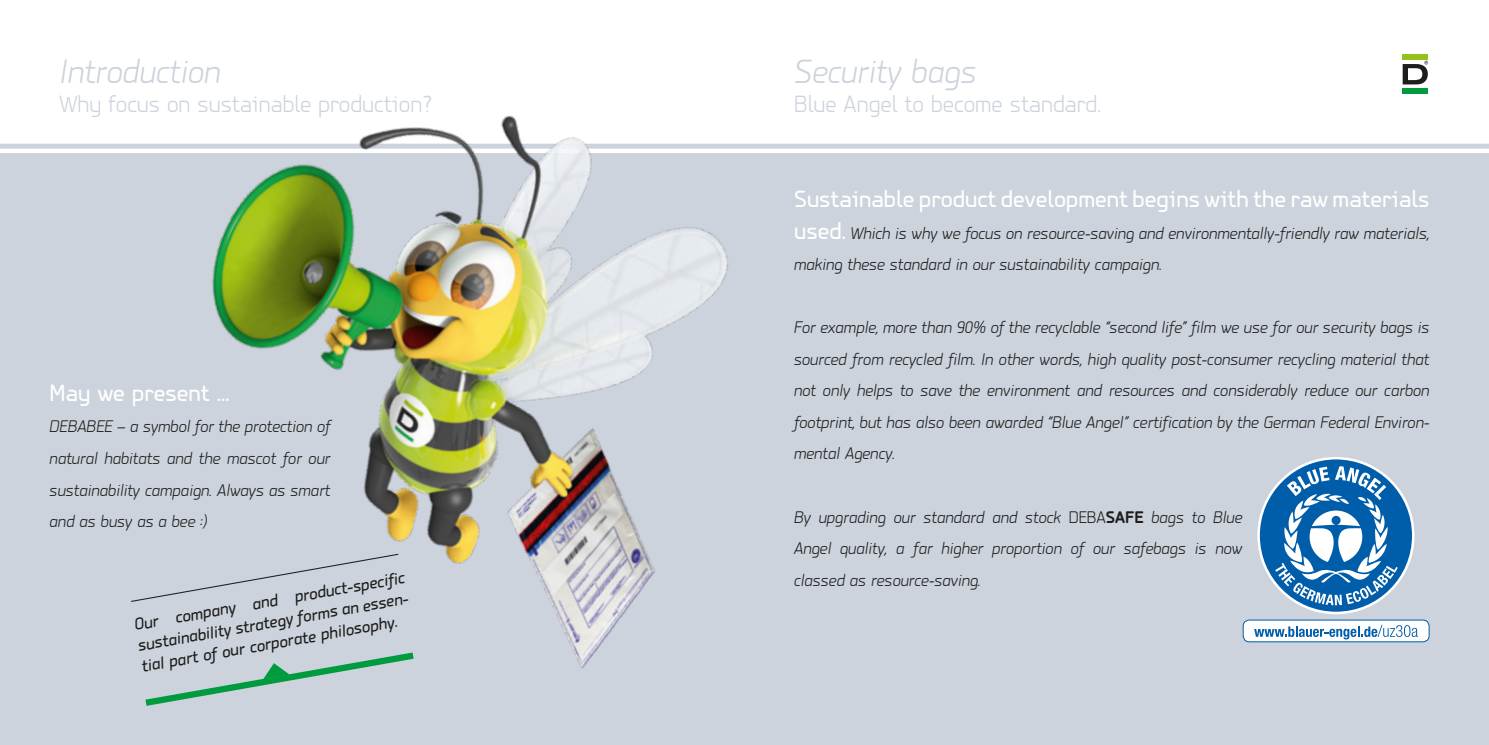
<style>
.page{position:relative;width:1489px;height:745px;background:#fff}
.page>*{position:absolute;margin:0;border:0;box-sizing:border-box;transform-origin:0 0}
.t1{font:italic 300 35px "PF Isotext Pro";color:#ccd3dc}
.t2{font:24.5px "PF Isotext Pro";color:#fff}
.t3{font:300 24.5px "PF Isotext Pro";color:#ccd3dc}
.t4{font:italic 300 17.5px/31.5px "PF Isotext Pro";color:#1d1d1b;text-align:justify}
.t5{font:italic 17.5px/21px "PF Isotext Pro";color:#1d1d1b}
.s1{font-weight:400;font-style:normal;font-size:24.5px;color:#fff}
.s2{font-style:normal}
.s3{font-weight:700;font-style:normal}
</style>
<div class="page">
<div style="left:0;top:153px;width:1488px;height:591px;background:#ccd3dc"></div>
<hr style="left:0;top:144px;width:1488px;height:4px;background:#ccd3dc">
<div style="left:1402px;top:89px;width:25px;height:5px;background:#009b3e"></div>
<div style="left:1402px;top:55px;width:25px;height:5px;background:#95c11f"></div>
<svg style="left:1402px;top:61px;width:25px;height:23px"></svg>
<img style="left:0;top:115px;width:926px;height:554px">
<svg style="left:130px;top:552px;width:269px;height:50px"></svg>
<svg style="left:139px;top:648px;width:281px;height:58px"></svg>
<svg style="left:1259px;top:459px;width:152px;height:152px"></svg>
<div style="left:1243px;top:619px;width:185px;height:22px;background:#fff;border-radius:6px"></div>
<div style="left:1242px;top:619px;width:187px;height:22px;border:1px solid #005da9;border-radius:6px"></div>
<svg style="left:1254px;top:624px;width:163px;height:15px"></svg>
<h1 class="t1" style="left:60px;top:51px;width:163px">Introduction</h1>
<h2 class="t3" style="left:60px;top:90px;width:374px">Why focus on sustainable production?</h2>
<h2 class="t2" style="left:50px;top:378px;width:181px">May we present ...</h2>
<p class="t4" style="left:50px;top:410px;width:282px">DEBABEE – a symbol for the protection of natural habitats and the mascot for our sustainability campaign. Always as smart and as busy as a bee :)</p>
<p class="t5" style="left:133px;top:614px;width:279px;rotate:-10deg">Our company and product-specific sustainability strategy forms an essen&shy;tial part of our corporate philosophy.</p>
<h1 class="t1" style="left:794px;top:51px;width:184px">Security bags</h1>
<h2 class="t3" style="left:794px;top:90px;width:308px">Blue Angel to become standard.</h2>
<h2 class="t2" style="left:794px;top:185px;width:636px">Sustainable product development begins with the raw materials</h2>
<p class="t4" style="left:794px;top:217px;width:636px"><span class="s1">used.</span> Which is why we focus on resource-saving and environmentally-friendly raw materials, making these standard in our sustainability campaign.</p>
<p class="t4" style="left:794px;top:311px;width:637px">For example, more than 90% of the recyclable “second life” film we use for our security bags is sourced from recycled film. In other words, high quality post-consumer recycling material that not only helps to save the environment and resources and considerably reduce our carbon footprint, but has also been awarded “Blue Angel” certification by the German Federal Environ&shy;mental Agency.</p>
<p class="t4" style="left:794px;top:500px;width:450px">By upgrading our standard and stock <span class="s2">DEBA</span><span class="s3">SAFE</span> bags to Blue Angel quality, a far higher proportion of our safebags is now classed as resource-saving.</p>
</div>
